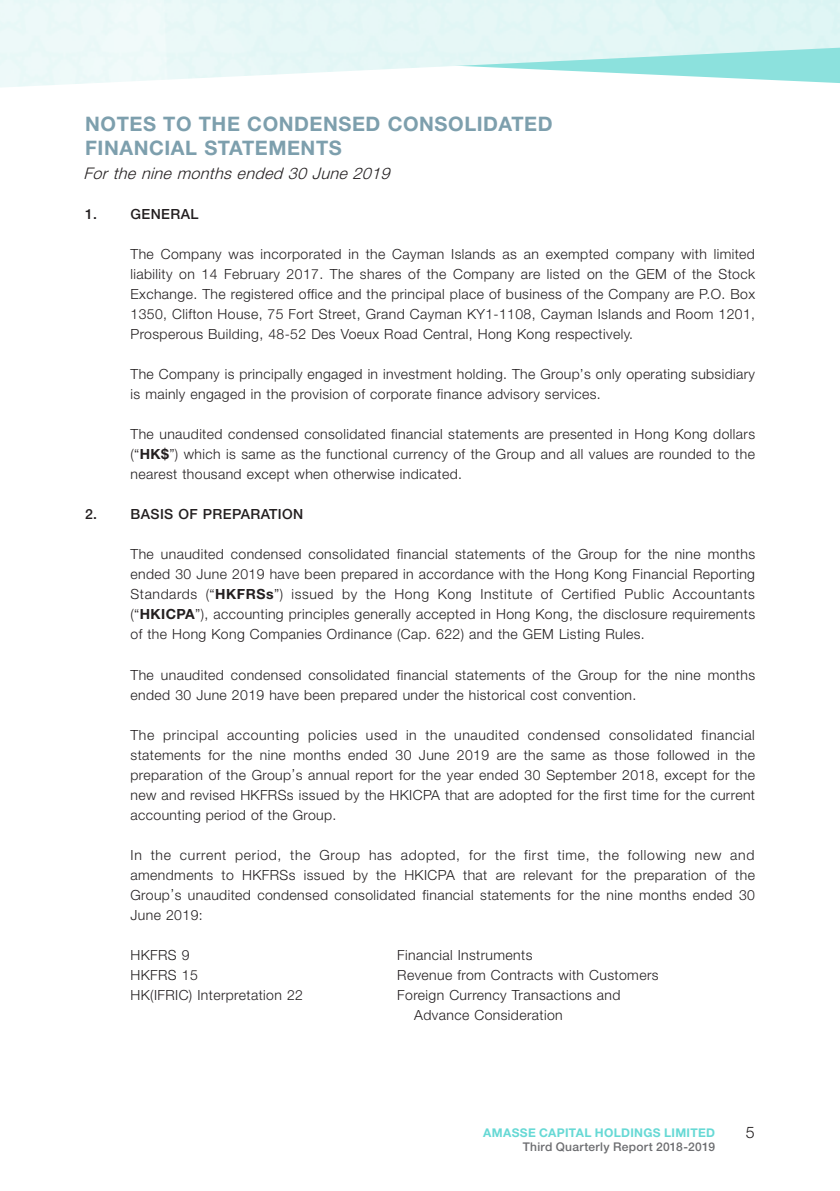
<style>
.page{position:relative;width:840px;height:1191px;background:#fff}
.page>*{position:absolute;margin:0;border:0;box-sizing:border-box;transform-origin:0 0}
.Heading_1{font:700 20px/24px "Helvetica Neue LT Std";letter-spacing:.03em;color:#7d9fad}
.Body_Text{font:italic 300 16px "Helvetica Neue LT Std";color:#231f20}
.t1{font:300 16px "Helvetica Neue LT Std";color:#231f20}
.Notes{font:300 14px/20px "Helvetica Neue LT Std";letter-spacing:.03em;color:#231f20;text-align:justify}
.Notes_HD1{font:500 14px "Helvetica Neue LT Std";letter-spacing:.03em;color:#231f20}
.t2{font:500 12px "Helvetica Neue LT Std";letter-spacing:.025em;color:#6c6d70}
.t3{font:700 12px "Helvetica Neue LT Std";letter-spacing:.03em;color:#67d9d5}
.s1{font-weight:700}
</style>
<div class="page">
<p class="Heading_1" style="left:85px;top:112px;width:468px">NOTES TO THE CONDENSED CONSOLIDATED<br>FINANCIAL STATEMENTS</p>
<p class="Body_Text" style="left:83px;top:164px;width:312px">Forthe nine monthsended 30 June 2019</p>
<p class="Notes_HD1" style="left:85px;top:206px;width:115px">1. GENERAL</p>
<p class="Notes" style="left:130px;top:244px;width:625px">The Company was incorporated in the Cayman Islands as an exempted company with limited liability on 14 February 2017. The shares of the Company are listed on the GEM of the Stock Exchange. The registered office and the principal place of business of the Company are P.O. Box 1350, Clifton House, 75 Fort Street, Grand Cayman KY1-1108, Cayman Islands and Room 1201, Prosperous Building, 48-52 Des Voeux Road Central, Hong Kong respectively.</p>
<p class="Notes" style="left:130px;top:364px;width:625px">The Company is principally engaged in investment holding. The Group’s only operating subsidiary is mainly engaged in the provision of corporate finance advisory services.</p>
<p class="Notes" style="left:130px;top:424px;width:625px">The unaudited condensed consolidated financial statements are presented in Hong Kong dollars (“<span class="s1">HK$</span>”) which is same as the functional currency of the Group and all values are rounded to the nearest thousand except when otherwise indicated.</p>
<p class="Notes_HD1" style="left:85px;top:506px;width:220px">2. BASIS OF PREPARATION</p>
<p class="Notes" style="left:130px;top:544px;width:625px">The unaudited condensed consolidated financial statements of the Group for the nine months ended 30 June 2019 have been prepared in accordance with the Hong Kong Financial Reporting Standards (“<span class="s1">HKFRSs</span>”) issued by the Hong Kong Institute of Certified Public Accountants (“<span class="s1">HKICPA</span>”), accounting principles generally accepted in Hong Kong, the disclosure requirements of the Hong Kong Companies Ordinance (Cap. 622) and the GEM Listing Rules.</p>
<p class="Notes" style="left:130px;top:664px;width:625px">The unaudited condensed consolidated financial statements of the Group for the nine months ended 30 June 2019 have been prepared under the historical cost convention.</p>
<p class="Notes" style="left:130px;top:724px;width:625px">The principal accounting policies used in the unaudited condensed consolidated financial statements for the nine months ended 30 June 2019 are the same as those followed in the preparation of the Group’s annual report for the year ended 30 September 2018, except for the new and revised HKFRSs issued by the HKICPA that are adopted for the first time for the current accounting period of the Group.</p>
<p class="Notes" style="left:130px;top:844px;width:625px">In the current period, the Group has adopted, for the first time, the following new and amendments to HKFRSs issued by the HKICPA that are relevant for the preparation of the Group’s unaudited condensed consolidated financial statements for the nine months ended 30<br>June 2019:</p>
<p class="Notes" style="left:130px;top:944px;width:61px">HKFRS 9</p>
<p class="Notes" style="left:397px;top:944px;width:137px">Financial Instruments</p>
<p class="Notes" style="left:130px;top:964px;width:69px">HKFRS 15</p>
<p class="Notes" style="left:397px;top:964px;width:262px">Revenue from Contracts with Customers</p>
<p class="Notes" style="left:130px;top:984px;width:174px">HK(IFRIC) Interpretation 22</p>
<p class="Notes" style="left:414px;top:984px;width:208px;text-indent:-17px">Foreign Currency Transactions and<br>Advance Consideration</p>
<p class="t3" style="left:483px;top:1125px;width:233px">AMASSE CAPITAL HOLDINGS LIMITED</p>
<p class="t1" style="left:745px;top:1122px;width:10px">5</p>
<p class="t2" style="left:522px;top:1140px;width:194px">Third Quarterly Report 2018-2019</p>
</div>
